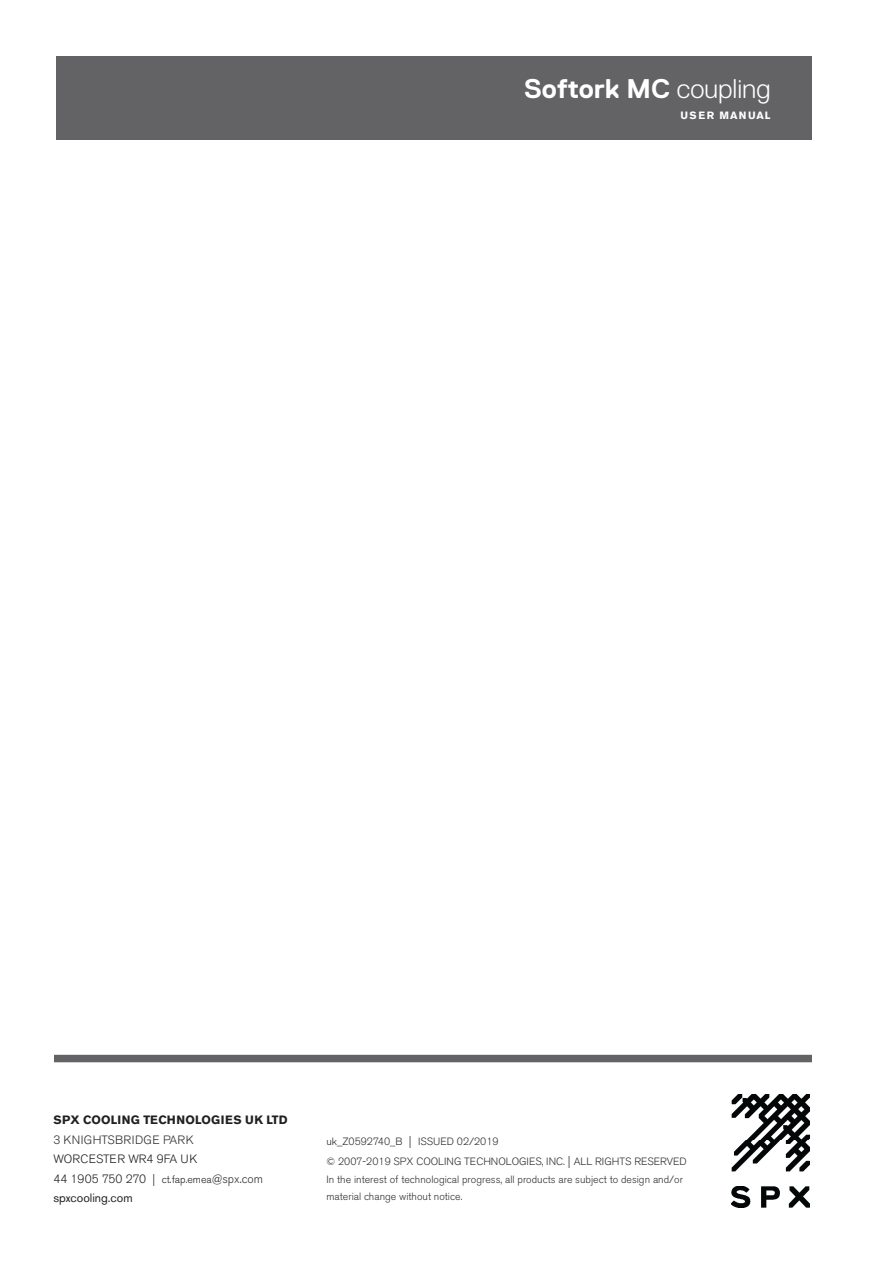
<style>
.page{position:relative;width:893px;height:1263px;background:#fff}
.page>*{position:absolute;margin:0;border:0;box-sizing:border-box;transform-origin:0 0}
.t1{font:700 27px "Replica Std";color:#fff}
.Back_Cover_Contact_I{font:300 12px "Akzidenz Grotesk BE";color:#231f20}
.t2{font:700 12px "Akzidenz Grotesk BE";letter-spacing:.01em;color:#231f20}
.t3{font:300 12px "Akzidenz Grotesk BE";letter-spacing:.02em;color:#312f30}
.t4{font:12px "Akzidenz Grotesk BE";color:#231f20}
.t5{font:300 10.5px/20px "Akzidenz Grotesk BE";color:#312f30}
.t6{font:700 10.5px "Akzidenz Grotesk BE";letter-spacing:.12em;color:#fff}
.s1{font-weight:300}
.s2{color:#312f30}
.s3{font-size:10.5px}
.s4{color:#231f20}
.s5{font-weight:400;color:#231f20}
.s6{font-size:12px}
</style>
<div class="page">
<div style="left:57px;top:56px;width:755px;height:84px;background:#636366"></div>
<div style="left:54px;top:1055px;width:758px;height:7px;background:#636366"></div>
<img style="left:732px;top:1094px;width:78px;height:114px">
<p class="t1" style="left:524px;top:73px;width:248px">Softork MC <span class="s1">coupling</span></p>
<p class="t6" style="left:680px;top:110px;width:92px">USER MANUAL</p>
<p class="t2" style="left:53px;top:1113px;width:236px">SPX COOLING TECHNOLOGIES UK LTD</p>
<p class="t3" style="left:53px;top:1133px;width:142px">3 KNIGHTSBRIDGE PARK</p>
<p class="Back_Cover_Contact_I" style="left:53px;top:1152px;width:146px">WORCESTER WR4 9FA UK</p>
<p class="Back_Cover_Contact_I" style="left:53px;top:1172px;width:211px">44 1905 750 270 <span class="s2">|</span> <span class="s3">ct.fap.emea</span><span class="s2">@spx.com</span></p>
<p class="t4" style="left:53px;top:1191px;width:81px">spxcooling.com</p>
<p class="t5" style="left:326px;top:1131px;width:362px"><span class="s4">uk</span><span class="s5">_</span>Z0592740_B <span class="s6">|</span> ISSUED 02/2019<br>© 2007-2019 SPX COOLING TECHNOLOGIES, INC. <span class="s6">|</span> ALL RIGHTS RESERVED</p>
<p class="t5" style="left:326px;top:1171px;width:358px;line-height:17.4px">In the interest of technological progress, all products are subject to design and/or material change without notice.</p>
</div>
